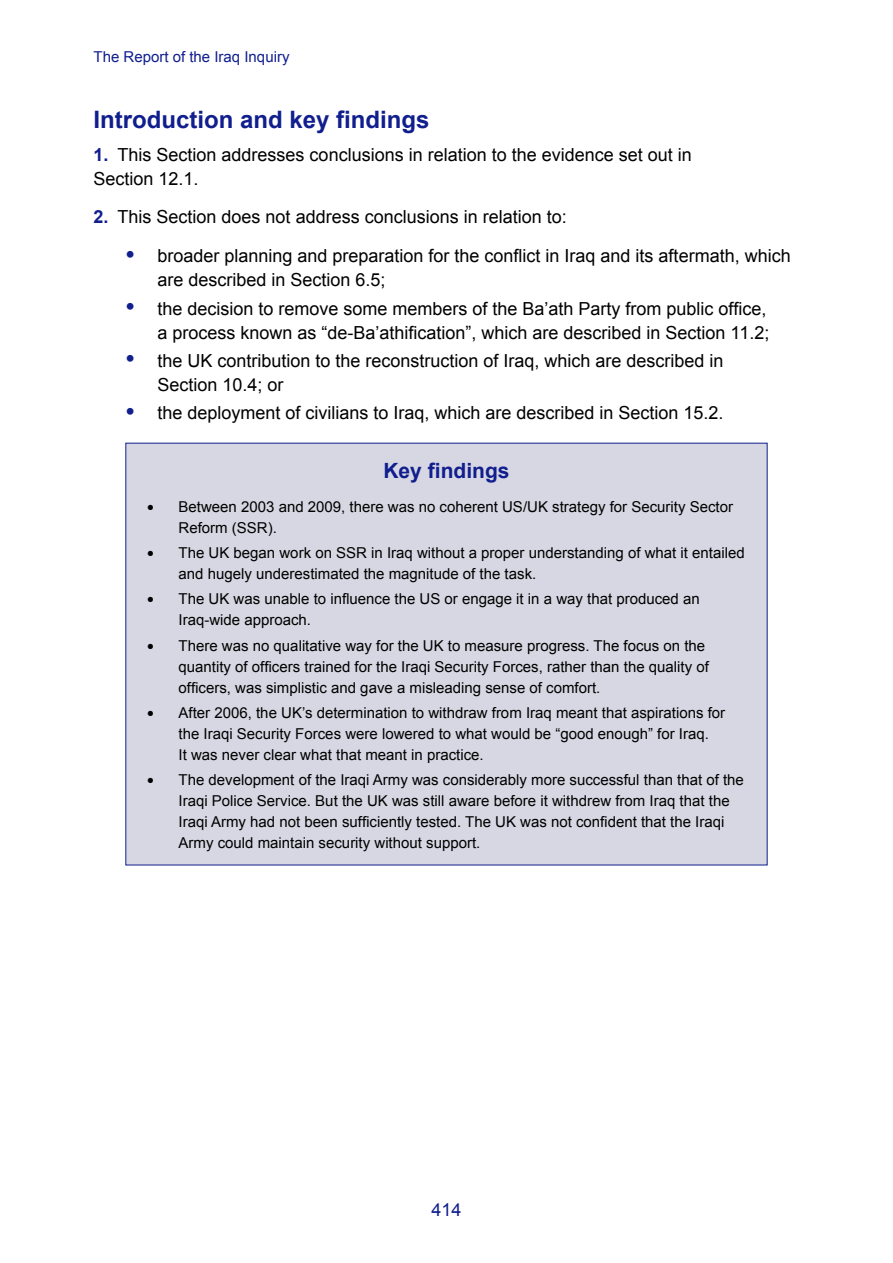
<style>
.page{position:relative;width:893px;height:1263px;background:#fff}
.page>*{position:absolute;margin:0;border:0;box-sizing:border-box;transform-origin:0 0}
.Heading_C{font:700 24px "Arial";color:#101e8e}
.Box_Heading{font:700 21px "Arial";color:#101e8e}
.t1{font:18px/24px "Arial";color:#000}
.t2{font:18px "Arial";color:#101e8e}
.t3{font:15px/21px "Arial";color:#000}
.t4{font:15px "Arial";color:#101e8e}
.s1{font-weight:700;color:#101e8e}
.s2{font-size:27px;color:#101e8e}
.s3{font-size:21px}
</style>
<div class="page">
<div style="left:125px;top:443px;width:642px;height:422px;background:#d7d7e3"></div>
<p class="t4" style="left:94px;top:47px;width:197px">The Report of the Iraq Inquiry</p>
<p class="Heading_C" style="left:94px;top:106px;width:338px">Introduction and key findings</p>
<p class="t1" style="left:94px;top:142px;width:600px"><span class="s1">1.</span> This Section addresses conclusions in relation to the evidence set out in<br>Section 12.1.</p>
<p class="t1" style="left:94px;top:205px;width:475px"><span class="s1">2.</span> This Section does not address conclusions in relation to:</p>
<p class="t1" style="left:157px;top:244px;width:635px;text-indent:-32px"><span class="s2">•</span> broader planning and preparation for the conflict in Iraq and its aftermath, which are described in Section 6.5;</p>
<p class="t1" style="left:125px;top:296px;width:645px;text-align:right"><span class="s2">•</span> the decision to remove some members of the Ba’ath Party from public office, a process known as “de‑Ba’athification”, which are described in Section 11.2;</p>
<p class="t1" style="left:157px;top:349px;width:568px;text-indent:-32px"><span class="s2">•</span> the UK contribution to the reconstruction of Iraq, which are described in<br>Section 10.4; or</p>
<p class="t1" style="left:125px;top:401px;width:600px"><span class="s2">•</span> the deployment of civilians to Iraq, which are described in Section 15.2.</p>
<p class="Box_Heading" style="left:383px;top:459px;width:128px">Key findings</p>
<p class="t3" style="left:179px;top:496px;width:556px;text-indent:-32px"><span class="s3">•</span> Between 2003 and 2009, there was no coherent US/UK strategy for Security Sector<br>Reform (SSR).</p>
<p class="t3" style="left:179px;top:542px;width:568px;text-indent:-32px"><span class="s3">•</span> The UK began work on SSR in Iraq without a proper understanding of what it entailed and hugely underestimated the magnitude of the task.</p>
<p class="t3" style="left:179px;top:589px;width:523px;text-indent:-32px"><span class="s3">•</span> The UK was unable to influence the US or engage it in a way that produced an<br>Iraq‑wide approach.</p>
<p class="t3" style="left:179px;top:635px;width:532px;text-indent:-32px"><span class="s3">•</span> There was no qualitative way for the UK to measure progress. The focus on the quantity of officers trained for the Iraqi Security Forces, rather than the quality of officers, was simplistic and gave a misleading sense of comfort.</p>
<p class="t3" style="left:179px;top:702px;width:548px;text-indent:-32px"><span class="s3">•</span> After 2006, the UK’s determination to withdraw from Iraq meant that aspirations for the Iraqi Security Forces were lowered to what would be “good enough” for Iraq.<br>It was never clear what that meant in practice.</p>
<p class="t3" style="left:179px;top:769px;width:567px;text-indent:-32px"><span class="s3">•</span> The development of the Iraqi Army was considerably more successful than that of the Iraqi Police Service. But the UK was still aware before it withdrew from Iraq that the Iraqi Army had not been sufficiently tested. The UK was not confident that the Iraqi Army could maintain security without support.</p>
<p class="t2" style="left:431px;top:1197px;width:32px">414</p>
</div>
